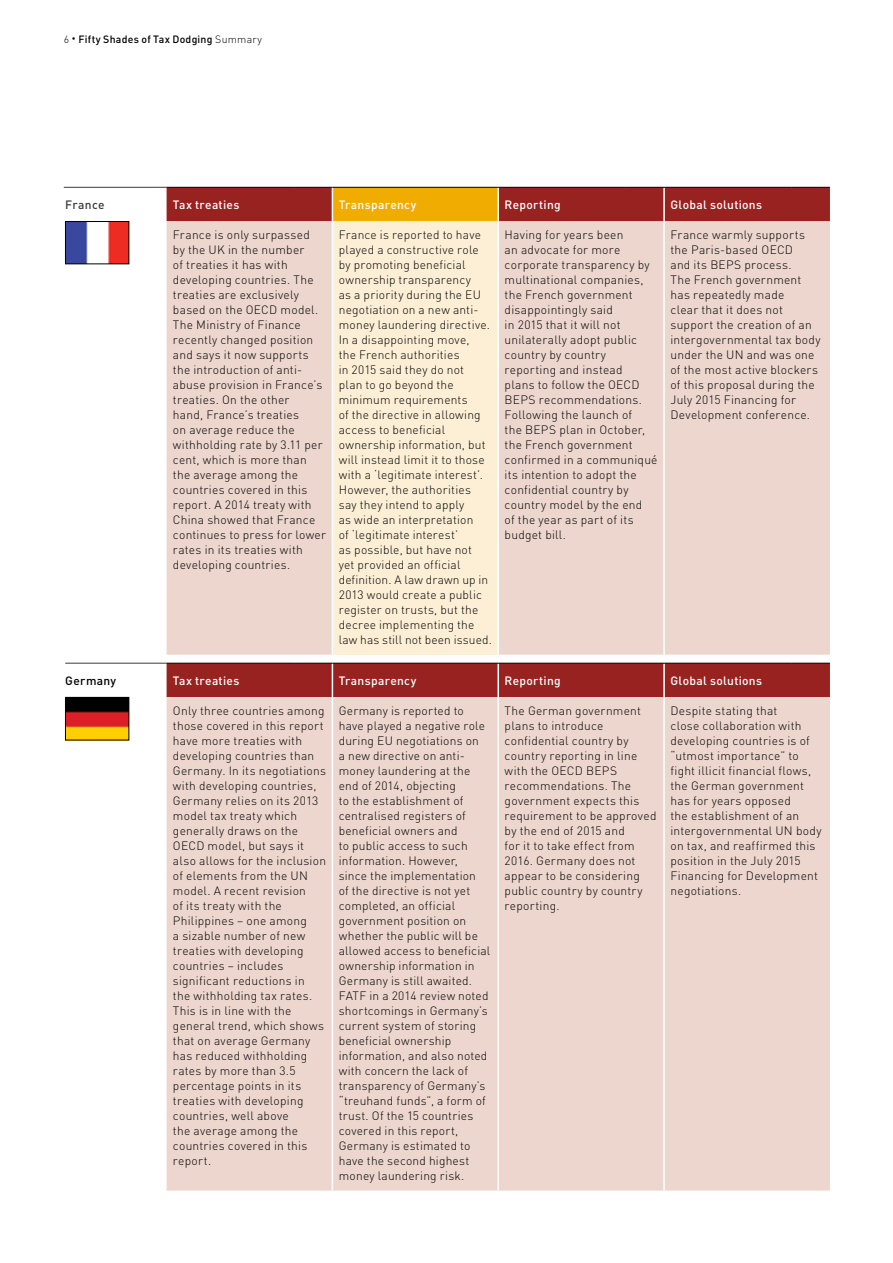
<style>
.page{position:relative;width:893px;height:1263px;background:#fff}
.page>*{position:absolute;margin:0;border:0;box-sizing:border-box;transform-origin:0 0}
.t1{font:300 12px/15px "DINOT";letter-spacing:.02em;color:#000}
.t2{font:500 12px "DINOT";letter-spacing:.025em;color:#fff}
.t3{font:500 12px "DINOT";letter-spacing:.025em;color:#000}
.t4{font:500 12px "DINOT";letter-spacing:.025em;color:#3c3c3b}
.t5{font:500 10.5px "DINOT";letter-spacing:.025em;color:#000}
.s1{font-weight:300}
.s2{font-size:7.5px}
</style>
<div class="page">
<div style="left:167px;top:188px;width:663px;height:33px;background:#98221f"></div>
<div style="left:333px;top:188px;width:164px;height:33px;background:#f0ad00"></div>
<div style="left:167px;top:221px;width:663px;height:969px;background:#ecd6ce"></div>
<div style="left:332px;top:221px;width:166px;height:434px;background:#fdefd6"></div>
<hr style="left:332px;top:187px;width:1px;height:34px;background:#fff">
<hr style="left:497px;top:187px;width:2px;height:34px;background:#fff">
<hr style="left:663px;top:187px;width:2px;height:34px;background:#fff">
<hr style="left:332px;top:221px;width:1px;height:434px;background:#fff">
<hr style="left:497px;top:221px;width:2px;height:434px;background:#fff">
<hr style="left:663px;top:221px;width:2px;height:434px;background:#fff">
<svg style="left:497px;top:655px;width:2px;height:8px"></svg>
<svg style="left:663px;top:655px;width:2px;height:8px"></svg>
<hr style="left:332px;top:663px;width:1px;height:34px;background:#fff">
<hr style="left:497px;top:663px;width:2px;height:34px;background:#fff">
<hr style="left:663px;top:663px;width:2px;height:34px;background:#fff">
<hr style="left:332px;top:697px;width:1px;height:493px;background:#fff">
<hr style="left:497px;top:697px;width:2px;height:493px;background:#fff">
<hr style="left:663px;top:697px;width:2px;height:493px;background:#fff">
<hr style="left:64px;top:187px;width:103px;height:1px;background:#3c3c3b">
<hr style="left:167px;top:187px;width:127px;height:1px;background:#000">
<hr style="left:294px;top:187px;width:38px;height:1px;background:#000">
<hr style="left:332px;top:187px;width:128px;height:1px;background:#000">
<hr style="left:460px;top:187px;width:38px;height:1px;background:#000">
<hr style="left:498px;top:187px;width:128px;height:1px;background:#000">
<hr style="left:626px;top:187px;width:38px;height:1px;background:#000">
<hr style="left:664px;top:187px;width:128px;height:1px;background:#000">
<hr style="left:792px;top:187px;width:38px;height:1px;background:#000">
<hr style="left:65px;top:663px;width:102px;height:1px;background:#3c3c3b">
<hr style="left:167px;top:663px;width:127px;height:1px;background:#000">
<hr style="left:294px;top:663px;width:38px;height:1px;background:#000">
<hr style="left:332px;top:663px;width:128px;height:1px;background:#000">
<hr style="left:460px;top:663px;width:38px;height:1px;background:#000">
<hr style="left:498px;top:663px;width:128px;height:1px;background:#000">
<hr style="left:626px;top:663px;width:38px;height:1px;background:#000">
<hr style="left:664px;top:663px;width:128px;height:1px;background:#000">
<hr style="left:792px;top:663px;width:38px;height:1px;background:#000">
<img style="left:67px;top:223px;width:60px;height:39px">
<div style="left:65px;top:221px;width:64px;height:43px;border:1px solid #000"></div>
<img style="left:67px;top:699px;width:60px;height:39px">
<div style="left:65px;top:697px;width:64px;height:43px;border:1px solid #000"></div>
<p class="t5" style="left:64px;top:32px;width:200px"><span class="s1">6</span> <span class="s2">•</span> Fifty Shades of Tax Dodging <span class="s1">Summary</span></p>
<p class="t4" style="left:65px;top:197px;width:41px">France</p>
<p class="t2" style="left:173px;top:197px;width:68px">Tax treaties</p>
<p class="t2" style="left:339px;top:197px;width:79px">Transparency</p>
<p class="t2" style="left:505px;top:197px;width:58px">Reporting</p>
<p class="t2" style="left:670px;top:197px;width:93px">Global solutions</p>
<p class="t1" style="left:173px;top:227px;width:155px">France is only surpassed<br>by the UK in the number<br>of treaties it has with developing countries. The treaties are exclusively based on the OECD model.<br>The Ministry of Finance recently changed position and says it now supports the introduction of anti&shy;abuse provision in France’s treaties. On the other<br>hand, France’s treaties<br>on average reduce the withholding rate by 3.11 per cent, which is more than the average among the countries covered in this report. A 2014 treaty with<br>China showed that France continues to press for lower rates in its treaties with developing countries.</p>
<p class="t1" style="left:339px;top:227px;width:155px">France is reported to have played a constructive role by promoting beneficial ownership transparency<br>as a priority during the EU negotiation on a new anti&shy;money laundering directive.<br>In a disappointing move,<br>the French authorities<br>in 2015 said they do not<br>plan to go beyond the minimum requirements<br>of the directive in allowing access to beneficial ownership information, but will instead limit it to those with a ‘legitimate interest’.<br>However, the authorities say they intend to apply<br>as wide an interpretation<br>of ‘legitimate interest’<br>as possible, but have not<br>yet provided an official definition. A law drawn up in<br>2013 would create a public register on trusts, but the decree implementing the law has still not been issued.</p>
<p class="t1" style="left:505px;top:227px;width:154px">Having for years been<br>an advocate for more corporate transparency by multinational companies, the French government disappointingly said<br>in 2015 that it will not unilaterally adopt public country by country reporting and instead<br>plans to follow the OECD<br>BEPS recommendations.<br>Following the launch of<br>the BEPS plan in October, the French government confirmed in a communiqué its intention to adopt the confidential country by country model by the end<br>of the year as part of its budget bill.</p>
<p class="t1" style="left:670px;top:227px;width:152px">France warmly supports the Paris-based OECD<br>and its BEPS process.<br>The French government has repeatedly made<br>clear that it does not support the creation of an intergovernmental tax body under the UN and was one of the most active blockers of this proposal during the<br>July 2015 Financing for<br>Development conference.</p>
<p class="t3" style="left:65px;top:673px;width:52px">Germany</p>
<p class="t2" style="left:173px;top:673px;width:68px">Tax treaties</p>
<p class="t2" style="left:339px;top:673px;width:79px">Transparency</p>
<p class="t2" style="left:505px;top:673px;width:58px">Reporting</p>
<p class="t2" style="left:670px;top:673px;width:93px">Global solutions</p>
<p class="t1" style="left:173px;top:703px;width:155px">Only three countries among those covered in this report have more treaties with developing countries than<br>Germany. In its negotiations with developing countries,<br>Germany relies on its 2013 model tax treaty which generally draws on the<br>OECD model, but says it also allows for the inclusion of elements from the UN model. A recent revision<br>of its treaty with the<br>Philippines – one among<br>a sizable number of new treaties with developing countries – includes significant reductions in<br>the withholding tax rates.<br>This is in line with the general trend, which shows that on average Germany has reduced withholding rates by more than 3.5 percentage points in its treaties with developing countries, well above<br>the average among the countries covered in this report.</p>
<p class="t1" style="left:339px;top:703px;width:153px">Germany is reported to have played a negative role during EU negotiations on<br>a new directive on anti&shy;money laundering at the end of 2014, objecting<br>to the establishment of centralised registers of beneficial owners and<br>to public access to such information. However,<br>since the implementation<br>of the directive is not yet completed, an official government position on whether the public will be allowed access to beneficial ownership information in<br>Germany is still awaited.<br>FATF in a 2014 review noted shortcomings in Germany’s current system of storing beneficial ownership information, and also noted with concern the lack of transparency of Germany’s “treuhand funds”, a form of trust. Of the 15 countries covered in this report,<br>Germany is estimated to have the second highest money laundering risk.</p>
<p class="t1" style="left:505px;top:703px;width:153px">The German government plans to introduce confidential country by country reporting in line with the OECD BEPS recommendations. The government expects this requirement to be approved by the end of 2015 and<br>for it to take effect from<br>2016. Germany does not appear to be considering public country by country reporting.</p>
<p class="t1" style="left:670px;top:703px;width:153px">Despite stating that<br>close collaboration with developing countries is of “utmost importance” to fight illicit financial flows, the German government has for years opposed<br>the establishment of an intergovernmental UN body on tax, and reaffirmed this position in the July 2015<br>Financing for Development negotiations.</p>
</div>
